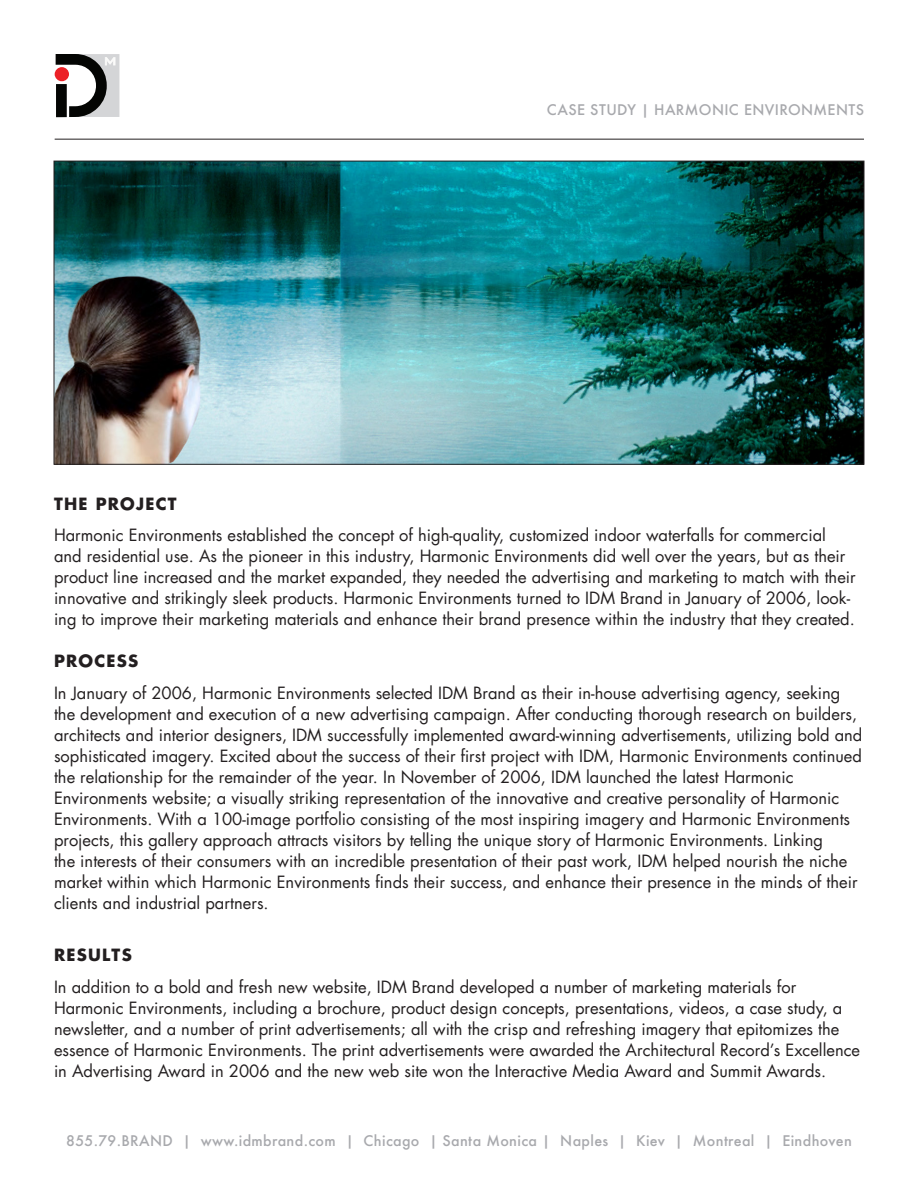
<style>
.page{position:relative;width:918px;height:1188px;background:#fff}
.page>*{position:absolute;margin:0;border:0;box-sizing:border-box;transform-origin:0 0}
.t1{font:16.5px/21px "Futura";color:#231f20}
.t2{font:700 16.5px "Futura";letter-spacing:.075em;color:#231f20}
.t3{font:500 14.25px "Futura";letter-spacing:.025em;color:#a8a9ad}
</style>
<div class="page">
<svg style="left:56px;top:54px;width:63px;height:63px"></svg>
<hr style="left:55px;top:139px;width:809px;height:1px;background:#231f20">
<img style="left:56px;top:163px;width:806px;height:299px">
<p class="t3" style="left:547px;top:100px;width:319px">CASE STUDY | HARMONIC ENVIRONMENTS</p>
<p class="t2" style="left:54px;top:492px;width:124px">THE PROJECT</p>
<p class="t1" style="left:54px;top:524px;width:803px">Harmonic Environments established the concept of high-quality, customized indoor waterfalls for commercial and residential use. As the pioneer in this industry, Harmonic Environments did well over the years, but as their product line increased and the market expanded, they needed the advertising and marketing to match with their innovative and strikingly sleek products. Harmonic Environments turned to IDM Brand in January of 2006, look&shy;ing to improve their marketing materials and enhance their brand presence within the industry that they created.</p>
<p class="t2" style="left:54px;top:650px;width:86px">PROCESS</p>
<p class="t1" style="left:54px;top:682px;width:810px">In January of 2006, Harmonic Environments selected IDM Brand as their in-house advertising agency, seeking the development and execution of a new advertising campaign. After conducting thorough research on builders, architects and interior designers, IDM successfully implemented award-winning advertisements, utilizing bold and sophisticated imagery. Excited about the success of their first project with IDM, Harmonic Environments continued the relationship for the remainder of the year. In November of 2006, IDM launched the latest Harmonic Environments website; a visually striking representation of the innovative and creative personality of Harmonic Environments. With a 100-image portfolio consisting of the most inspiring imagery and Harmonic Environments projects, this gallery approach attracts visitors by telling the unique story of Harmonic Environments. Linking<br>the interests of their consumers with an incredible presentation of their past work, IDM helped nourish the niche market within which Harmonic Environments finds their success, and enhance their presence in the minds of their clients and industrial partners.</p>
<p class="t2" style="left:54px;top:944px;width:79px">RESULTS</p>
<p class="t1" style="left:54px;top:976px;width:808px">In addition to a bold and fresh new website, IDM Brand developed a number of marketing materials for Harmonic Environments, including a brochure, product design concepts, presentations, videos, a case study, a newsletter, and a number of print advertisements; all with the crisp and refreshing imagery that epitomizes the essence of Harmonic Environments. The print advertisements were awarded the Architectural Record’s Excellence in Advertising Award in 2006 and the new web site won the Interactive Media Award and Summit Awards.</p>
<p class="t3" style="left:66px;top:1131px;width:787px">855.79.BRAND | www.idmbrand.com | Chicago | Santa Monica | Naples | Kiev | Montreal | Eindhoven</p>
</div>
